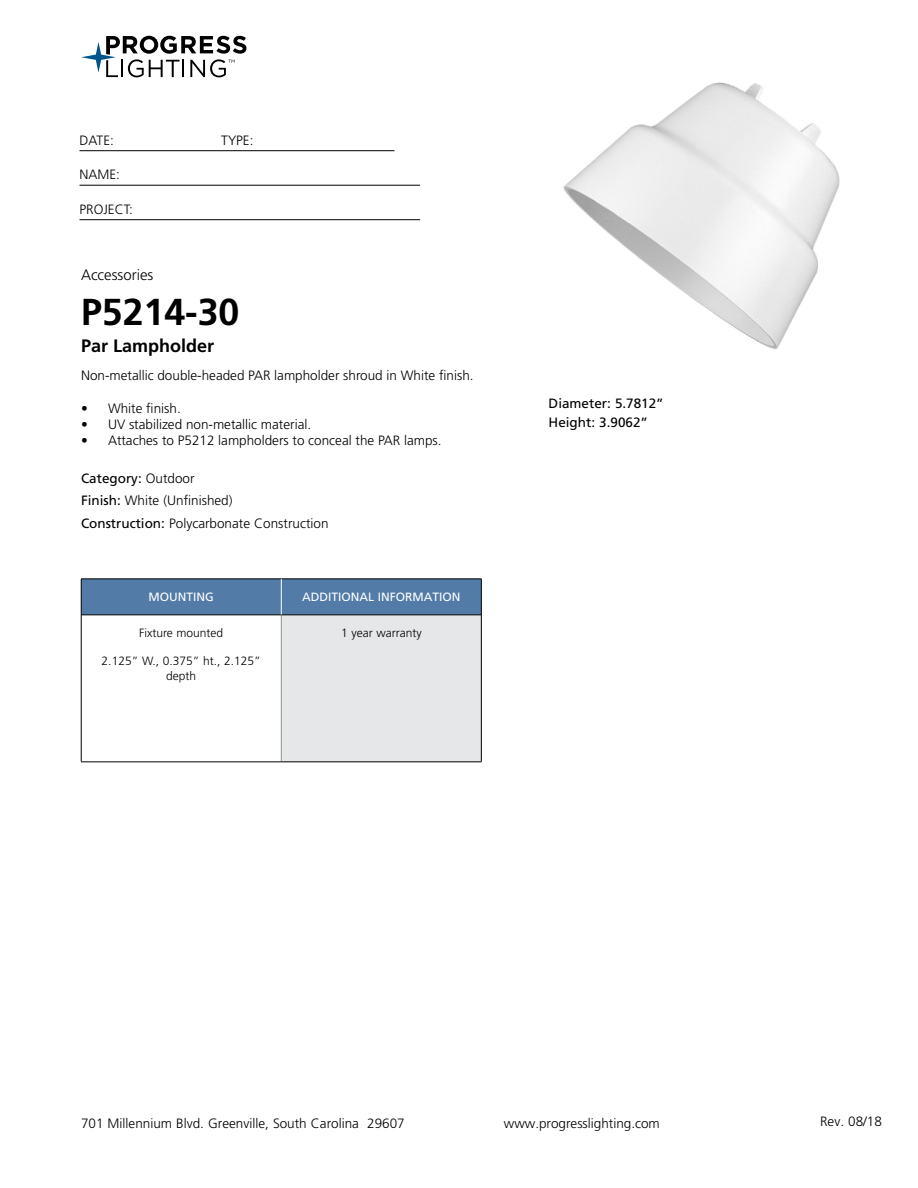
<style>
.page{position:relative;width:918px;height:1188px;background:#fff}
.page>*{position:absolute;margin:0;border:0;box-sizing:border-box;transform-origin:0 0}
.t1{font:700 37.5px "Frutiger LT Std";color:#000}
.t2{font:700 18px "Frutiger LT Std";color:#000}
.t3{font:300 15px "Frutiger LT Std";color:#000}
.t4{font:300 13.5px/22.5px "Frutiger LT Std";color:#000}
.t5{font:13.5px/19.5px "Frutiger LT Std";color:#000}
.t6{font:300 12px/15px "Frutiger LT Std";color:#000;text-align:center}
.t7{font:12px "Frutiger LT Std";color:#fff}
.s1{font-weight:400}
</style>
<div class="page">
<svg style="left:81px;top:36px;width:165px;height:41px"></svg>
<hr style="left:80px;top:150px;width:314px;height:1px;background:#000">
<hr style="left:80px;top:185px;width:340px;height:1px;background:#000">
<hr style="left:80px;top:219px;width:340px;height:1px;background:#000">
<div style="left:82px;top:580px;width:399px;height:34px;background:#527ba8"></div>
<div style="left:281px;top:615px;width:200px;height:147px;background:#e6e7e8"></div>
<hr style="left:281px;top:615px;width:1px;height:146px;background:#939598">
<hr style="left:81px;top:614px;width:200px;height:1px;background:#000">
<hr style="left:281px;top:614px;width:200px;height:1px;background:#000">
<hr style="left:81px;top:761px;width:200px;height:1px;background:#000">
<hr style="left:281px;top:761px;width:201px;height:1px;background:#000">
<hr style="left:81px;top:579px;width:200px;height:1px;background:#000">
<hr style="left:81px;top:579px;width:1px;height:36px;background:#000">
<hr style="left:281px;top:579px;width:201px;height:1px;background:#000">
<hr style="left:481px;top:579px;width:1px;height:36px;background:#000">
<hr style="left:81px;top:615px;width:1px;height:146px;background:#000">
<hr style="left:481px;top:615px;width:1px;height:146px;background:#000">
<hr style="left:281px;top:579px;width:1px;height:35px;background:#fff">
<img style="left:563px;top:82px;width:277px;height:267px">
<p class="t4" style="left:80px;top:130px;width:36px">DATE:</p>
<p class="t4" style="left:221px;top:130px;width:34px">TYPE:</p>
<p class="t4" style="left:80px;top:165px;width:42px">NAME:</p>
<p class="t4" style="left:80px;top:199px;width:55px">PROJECT:</p>
<p class="t3" style="left:81px;top:269px;width:74px">Accessories</p>
<h1 class="t1" style="left:81px;top:297px;width:160px">P5214-30</h1>
<h2 class="t2" style="left:81px;top:339px;width:135px">Par Lampholder</h2>
<p class="t4" style="left:81px;top:365px;width:394px">Non-metallic double-headed PAR lampholder shroud in White finish.</p>
<p class="t4" style="left:81px;top:398px;width:101px">• White finish.</p>
<p class="t4" style="left:81px;top:414px;width:232px">• UV stabilized non-metallic material.</p>
<p class="t4" style="left:81px;top:430px;width:362px">• Attaches to P5212 lampholders to conceal the PAR lamps.</p>
<p class="t4" style="left:81px;top:468px;width:249px"><span class="s1">Category:</span> Outdoor<br><span class="s1">Finish:</span> White (Unfinished)<br><span class="s1">Construction:</span> Polycarbonate Construction</p>
<p class="t7" style="left:149px;top:592px;width:67px">MOUNTING</p>
<p class="t7" style="left:302px;top:592px;width:160px">ADDITIONAL INFORMATION</p>
<p class="t6" style="left:139px;top:627px;width:86px">Fixture mounted</p>
<p class="t6" style="left:102px;top:654px;width:161px">2.125” W., 0.375” ht., 2.125” depth</p>
<p class="t6" style="left:341px;top:627px;width:82px">1 year warranty</p>
<p class="t5" style="left:549px;top:394px;width:117px">Diameter: 5.7812”<br>Height: 3.9062”</p>
<p class="t4" style="left:81px;top:1113px;width:325px">701 Millennium Blvd. Greenville, South Carolina 29607</p>
<p class="t4" style="left:504px;top:1113px;width:158px">www.progresslighting.com</p>
<p class="t4" style="left:820px;top:1111px;width:63px">Rev. 08/18</p>
</div>
